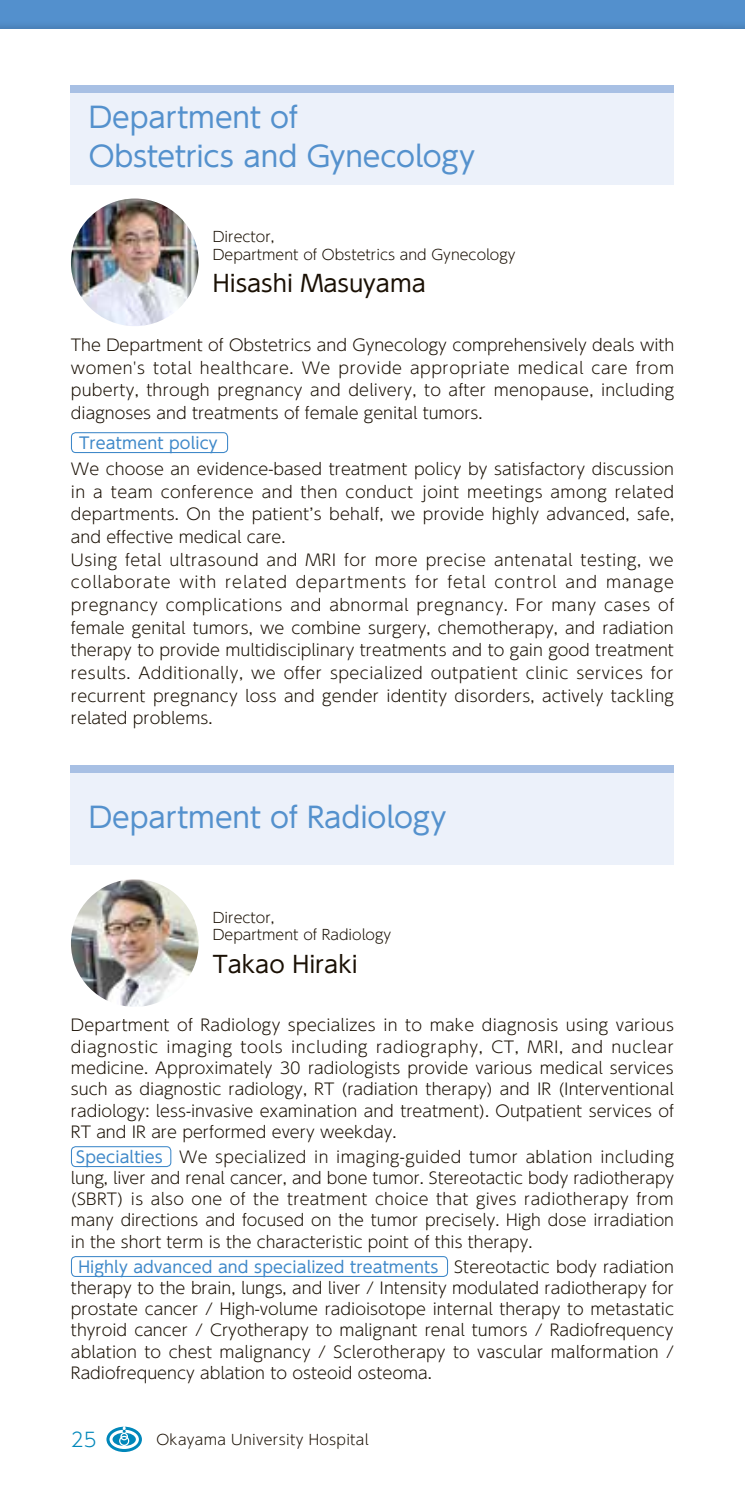
<style>
.page{position:relative;width:745px;height:1489px;background:#fff}
.page>*{position:absolute;margin:0;border:0;box-sizing:border-box;transform-origin:0 0}
.t1{font:28.25px/39px "UD Shin Go NT Pr 6 N";letter-spacing:-.005em;color:#5491cd}
.t2{font:23px "UD Shin Go NT Pr 6 N";color:#1a1004}
.t3{font:300 19.5px "UD Shin Go NT Pr 6 N";color:#0087ba}
.t4{font:300 16px/22.8px "UD Shin Go NT Pr 6 N";letter-spacing:.01em;color:#1a1004;text-align:justify}
.t5{font:16px "UD Shin Go NT Pr 6 N";letter-spacing:.01em;color:#3e88c9}
.t6{font:300 14.25px/17.8px "UD Shin Go NT Pr 6 N";color:#1a1004}
.t7{font:300 14.25px "UD Shin Go NT Pr 6 N";letter-spacing:.02em;color:#1a1004}
.s1{font-weight:400;color:#3e88c9}
</style>
<div class="page">
<div style="left:71px;top:85px;width:602px;height:99px;background:#ecf1fa"></div>
<div style="left:71px;top:765px;width:602px;height:100px;background:#ecf1fa"></div>
<div style="left:71px;top:85px;width:602px;height:7px;background:#a8c0e4"></div>
<div style="left:71px;top:765px;width:602px;height:7px;background:#a8c0e4"></div>
<img style="left:71px;top:198px;width:127px;height:128px;border-radius:64px">
<img style="left:71px;top:879px;width:127px;height:127px;border-radius:64px">
<div style="left:71px;top:432px;width:157px;height:21px;border:1px solid #3e88c9;border-radius:4px"></div>
<div style="left:71px;top:1146px;width:100px;height:20px;border:1px solid #3e88c9;border-radius:4px"></div>
<div style="left:71px;top:1255px;width:377px;height:21px;border:1px solid #3e88c9;border-radius:4px"></div>
<svg style="left:106px;top:1426px;width:36px;height:25px"></svg>
<img style="left:0;top:0;width:723px;height:28px">
<img style="left:723px;top:0;width:21px;height:28px">
<h1 class="t1" style="left:89px;top:97px;width:387px">Department of<br>Obstetrics and Gynecology</h1>
<p class="t6" style="left:213px;top:227px;width:304px">Director,<br>Department of Obstetrics and Gynecology</p>
<h2 class="t2" style="left:213px;top:265px;width:214px">Hisashi Masuyama</h2>
<p class="t4" style="left:71px;top:333px;width:604px">The Department of Obstetrics and Gynecology comprehensively deals with women's total healthcare. We provide appropriate medical care from puberty, through pregnancy and delivery, to after menopause, including diagnoses and treatments of female genital tumors.</p>
<p class="t5" style="left:79px;top:429px;width:140px">Treatment policy</p>
<p class="t4" style="left:71px;top:457px;width:604px;text-align:left">We choose an evidence-based treatment policy by satisfactory discussion in a team conference and then conduct joint meetings among related departments. On the patientʼs behalf, we provide highly advanced, safe, and effective medical care.<br>Using fetal ultrasound and MRI for more precise antenatal testing, we collaborate with related departments for fetal control and manage pregnancy complications and abnormal pregnancy. For many cases of female genital tumors, we combine surgery, chemotherapy, and radiation therapy to provide multidisciplinary treatments and to gain good treatment results. Additionally, we offer specialized outpatient clinic services for recurrent pregnancy loss and gender identity disorders, actively tackling related problems.</p>
<h1 class="t1" style="left:89px;top:796px;width:359px">Department of Radiology</h1>
<p class="t6" style="left:213px;top:907px;width:180px">Director,<br>Department of Radiology</p>
<h2 class="t2" style="left:213px;top:945px;width:146px">Takao Hiraki</h2>
<p class="t4" style="left:71px;top:1014px;width:604px;line-height:21.2px">Department of Radiology specializes in to make diagnosis using various diagnostic imaging tools including radiography, CT, MRI, and nuclear medicine. Approximately 30 radiologists provide various medical services such as diagnostic radiology, RT (radiation therapy) and IR (Interventional radiology: less-invasive examination and treatment). Outpatient services of RT and IR are performed every weekday.</p>
<p class="t4" style="left:71px;top:1145px;width:604px;line-height:21.2px;text-indent:5px"><span class="s1">Specialties</span> We specialized in imaging-guided tumor ablation including lung, liver and renal cancer, and bone tumor. Stereotactic body radiotherapy (SBRT) is also one of the treatment choice that gives radiotherapy from many directions and focused on the tumor precisely. High dose irradiation in the short term is the characteristic point of this therapy.</p>
<p class="t4" style="left:71px;top:1255px;width:604px;line-height:21.2px;text-indent:8px"><span class="s1">Highly advanced and specialized treatments</span> Stereotactic body radiation therapy to the brain, lungs, and liver / Intensity modulated radiotherapy for prostate cancer / High-volume radioisotope internal therapy to metastatic thyroid cancer / Cryotherapy to malignant renal tumors / Radiofrequency ablation to chest malignancy / Sclerotherapy to vascular malformation / Radiofrequency ablation to osteoid osteoma.</p>
<p class="t3" style="left:71px;top:1423px;width:27px">25</p>
<p class="t7" style="left:142px;top:1427px;width:228px">　Okayama University Hospital</p>
</div>
